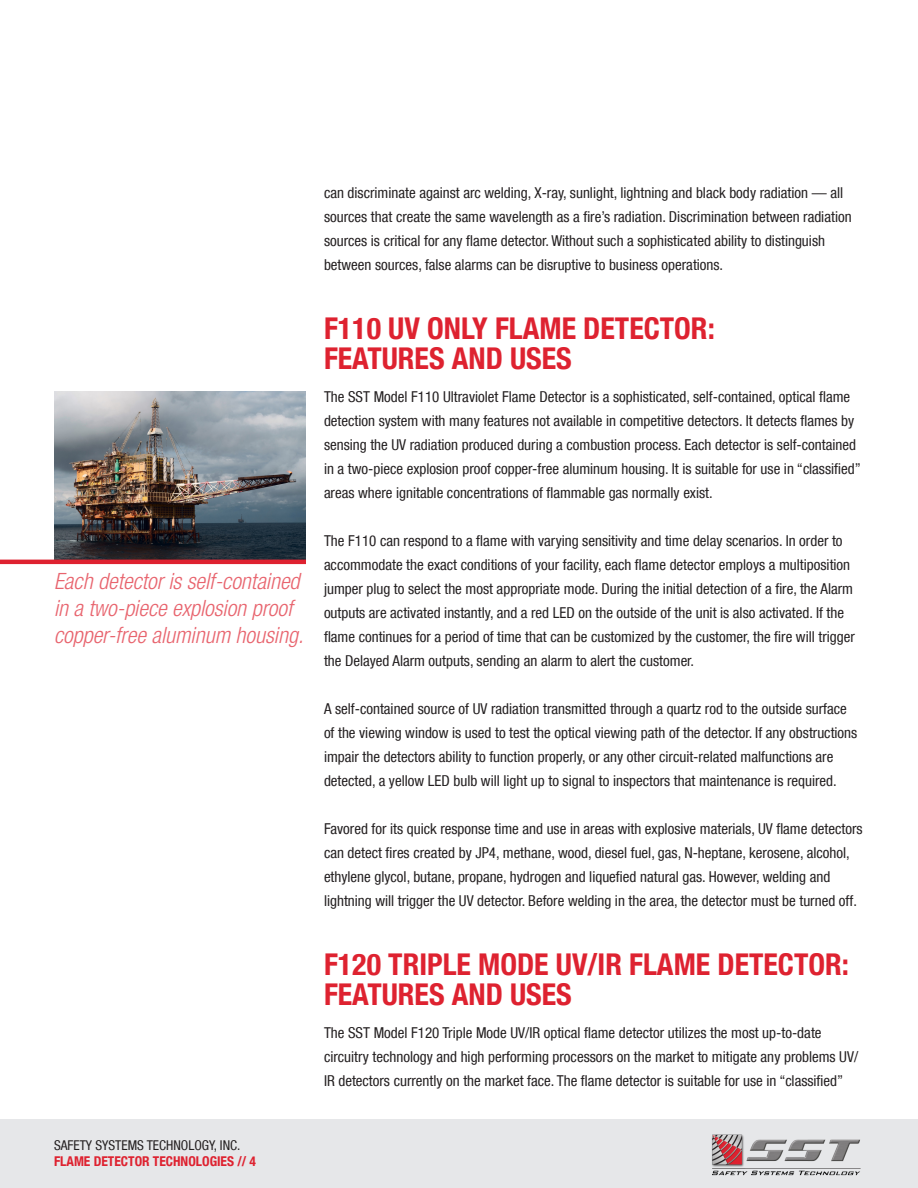
<style>
.page{position:relative;width:918px;height:1188px;background:#fff}
.page>*{position:absolute;margin:0;border:0;box-sizing:border-box;transform-origin:0 0}
.t1{font:700 condensed 30px/30px "Helvetica Neue LT Com";color:#de2230}
.t2{font:italic 300 condensed 22.5px/27px "Helvetica Neue LT Com";color:#e8646e}
.t3{font:condensed 15px/24px "Helvetica Neue LT Com";color:#231f20}
.t4{font:condensed 13.5px "Helvetica Neue LT Com";color:#231f20}
.t5{font:700 condensed 13.5px "Helvetica Neue LT Com";color:#de2230}
</style>
<div class="page">
<div style="left:0;top:1119px;width:918px;height:69px;background:#e6e7e9"></div>
<img style="left:712px;top:1134px;width:149px;height:42px">
<img style="left:54px;top:392px;width:252px;height:168px">
<hr style="left:0;top:560px;width:306px;height:4px;background:#de2230">
<p class="t2" style="left:54px;top:568px;width:251px">Each detector is self-contained in a two-piece explosion proof copper-free aluminum housing.</p>
<p class="t4" style="left:54px;top:1137px;width:188px">SAFETY SYSTEMS TECHNOLOGY, INC.</p>
<p class="t5" style="left:54px;top:1153px;width:204px">FLAME DETECTOR TECHNOLOGIES // 4</p>
<p class="t3" style="left:324px;top:180px;width:529px">can discriminate against arc welding, X-ray, sunlight, lightning and black body radiation — all sources that create the same wavelength as a fire’s radiation. Discrimination between radiation sources is critical for any flame detector. Without such a sophisticated ability to distinguish between sources, false alarms can be disruptive to business operations.</p>
<p class="t1" style="left:324px;top:313px;width:392px">F110 UV ONLY FLAME DETECTOR:</p>
<p class="t1" style="left:324px;top:343px;width:249px">FEATURES AND USES</p>
<p class="t3" style="left:324px;top:384px;width:538px">The SST Model F110 Ultraviolet Flame Detector is a sophisticated, self-contained, optical flame detection system with many features not available in competitive detectors. It detects flames by sensing the UV radiation produced during a combustion process. Each detector is self-contained in a two-piece explosion proof copper-free aluminum housing. It is suitable for use in “classified” areas where ignitable concentrations of flammable gas normally exist.</p>
<p class="t3" style="left:324px;top:528px;width:532px">The F110 can respond to a flame with varying sensitivity and time delay scenarios. In order to accommodate the exact conditions of your facility, each flame detector employs a multiposition jumper plug to select the most appropriate mode. During the initial detection of a fire, the Alarm outputs are activated instantly, and a red LED on the outside of the unit is also activated. If the flame continues for a period of time that can be customized by the customer, the fire will trigger the Delayed Alarm outputs, sending an alarm to alert the customer.</p>
<p class="t3" style="left:324px;top:696px;width:535px">A self-contained source of UV radiation transmitted through a quartz rod to the outside surface of the viewing window is used to test the optical viewing path of the detector. If any obstructions impair the detectors ability to function properly, or any other circuit-related malfunctions are detected, a yellow LED bulb will light up to signal to inspectors that maintenance is required.</p>
<p class="t3" style="left:324px;top:816px;width:540px">Favored for its quick response time and use in areas with explosive materials, UV flame detectors can detect fires created by JP4, methane, wood, diesel fuel, gas, N-heptane, kerosene, alcohol, ethylene glycol, butane, propane, hydrogen and liquefied natural gas. However, welding and lightning will trigger the UV detector. Before welding in the area, the detector must be turned off.</p>
<p class="t1" style="left:324px;top:949px;width:527px">F120 TRIPLE MODE UV/IR FLAME DETECTOR:<br>FEATURES AND USES</p>
<p class="t3" style="left:324px;top:1020px;width:536px">The SST Model F120 Triple Mode UV/IR optical flame detector utilizes the most up-to-date circuitry technology and high performing processors on the market to mitigate any problems UV/<br>IR detectors currently on the market face. The flame detector is suitable for use in “classified”</p>
</div>
